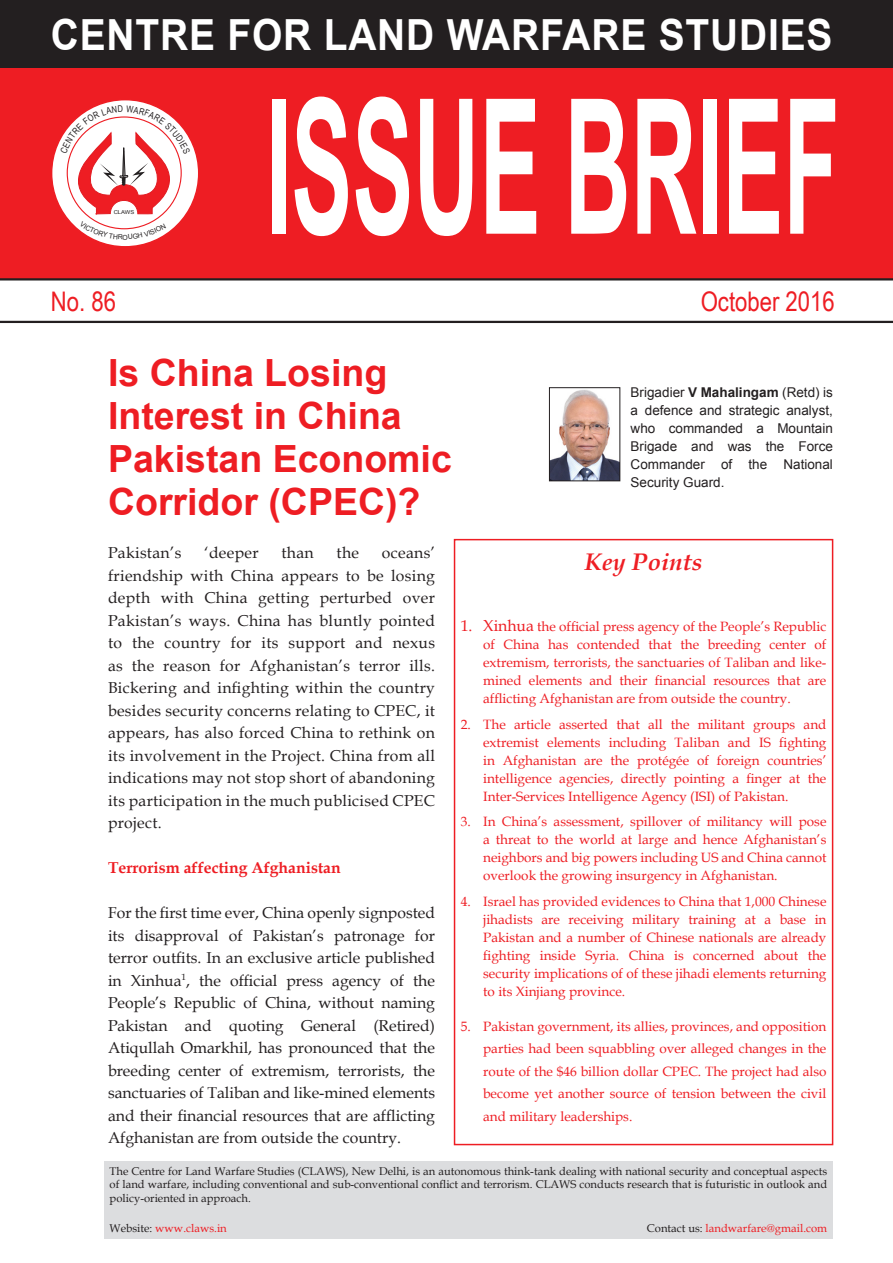
<style>
.page{position:relative;width:893px;height:1263px;background:#fff}
.page>*{position:absolute;margin:0;border:0;box-sizing:border-box;transform-origin:0 0}
.t1{font:700 188.4px "Arial";color:#fff;scale:.49 1}
.t2{font:700 42.9px "Arial";letter-spacing:.02em;color:#fff;scale:.91 1}
.t3{font:700 37.5px/43.2px "Arial";color:#ee1d23}
.t4{font:27px "Arial Narrow";color:#ee1d23}
.t5{font:italic 700 24px "Book Antiqua";color:#ee1d23}
.Body_text{font:15.75px/22.5px "Book Antiqua";letter-spacing:.02em;color:#231f20;text-align:justify}
.Cross_1{font:700 15.75px "Book Antiqua";color:#ee1d23}
.Body_text-2{font:13.5px/18px "Book Antiqua";color:#ee1d23;text-align:justify}
.t6{font:13.5px/18px "Arial";color:#231f20;text-align:justify}
.Body_text-3{font:11.25px/13.5px "Book Antiqua";color:#231f20;text-align:justify}
.Body_text-4{font:11.25px "Book Antiqua";color:#ee1d23}
.t7{font:5.4px "Arial";color:#231f20;scale:1.1 1}
.s1{font-weight:700}
.s2{font-size:15.75px}
.s3{color:#231f20}
</style>
<div class="page">
<div style="left:454px;top:539px;width:379px;height:606px;border:2px solid #ee1d23"></div>
<div style="left:104px;top:1161px;width:729px;height:77px;background:#dcdddf"></div>
<div style="left:0;top:67px;width:893px;height:212px;background:#ee1d23"></div>
<svg style="left:52px;top:100px;width:147px;height:147px;background:#fce4e5"></svg>
<svg style="left:0;top:278px;width:893px;height:45px"></svg>
<div style="left:0;top:0;width:893px;height:67px;background:#231f20"></div>
<img style="left:551px;top:390px;width:67px;height:89px">
<div style="left:549px;top:387px;width:71px;height:94px;border:1px solid #231f20"></div>
<svg style="left:60px;top:106px;width:130px;height:108px"></svg>
<svg style="left:80px;top:221px;width:86px;height:19px;background:#fde6e7"></svg>
<p class="t2" style="left:51px;top:7px;width:860px">CENTRE FOR LAND WARFARE STUDIES</p>
<p class="t7" style="left:114px;top:208px;width:20px">CLAWS</p>
<p class="t1" style="left:266px;top:43px;width:1172px">ISSUE BRIEF</p>
<p class="t4" style="left:51px;top:282px;width:67px">No. 86</p>
<p class="t4" style="left:701px;top:282px;width:136px">October 2016</p>
<p class="t3" style="left:108px;top:352px;width:345px">Is China Losing<br>Interest in China<br>Pakistan Economic<br>Corridor (CPEC)?</p>
<p class="Body_text" style="left:108px;top:541px;width:329px;text-indent:274px">oceans’ friendship with China appears to be losing depth with China getting perturbed over Pakistan’s ways. China has bluntly pointed to the country for its support and nexus as the reason for Afghanistan’s terror ills.<br>Bickering and infighting within the country besides security concerns relating to CPEC, it appears, has also forced China to rethink on its involvement in the Project. China from all indications may not stop short of abandoning its participation in the much publicised CPEC project.</p>
<p class="Cross_1" style="left:108px;top:857px;width:234px">Terrorism affecting Afghanistan</p>
<p class="Body_text" style="left:108px;top:901px;width:329px">For the first time ever, China openly signposted its disapproval of Pakistan’s patronage for terror outfits. In an exclusive article published in Xinhua<sup>1</sup>, the official press agency of the People’s Republic of China, without naming Pakistan and quoting General (Retired)<br>Atiqullah Omarkhil, has pronounced that the breeding center of extremism, terrorists, the sanctuaries of Taliban and like-mined elements and their financial resources that are afflicting Afghanistan are from outside the country.</p>
<p class="Body_text" style="left:108px;top:541px;width:75px">Pakistan’s</p>
<p class="Body_text" style="left:204px;top:541px;width:56px">‘deeper</p>
<p class="Body_text" style="left:281px;top:541px;width:34px">than</p>
<p class="Body_text" style="left:337px;top:541px;width:24px">the</p>
<p class="t6" style="left:631px;top:384px;width:204px">Brigadier <span class="s1">V Mahalingam</span> (Retd) is a defence and strategic analyst, who commanded a Mountain Brigade and was the Force Commander of the National Security Guard.</p>
<p class="t5" style="left:585px;top:545px;width:120px">Key Points</p>
<p class="Body_text-2" style="left:483px;top:617px;width:345px;text-indent:-22px"><span class="s2">1. Xinhua</span> the official press agency of the People’s Republic of China has contended that the breeding center of extremism, terrorists, the sanctuaries of Taliban and like&shy;mined elements and their financial resources that are afflicting Afghanistan are from outside the country.</p>
<p class="Body_text-2" style="left:483px;top:715px;width:345px;text-indent:-22px">2. The article asserted that all the militant groups and extremist elements including Taliban and IS fighting in Afghanistan are the protégée of foreign countries’ intelligence agencies, directly pointing a finger at the Inter-Services Intelligence Agency (ISI) of Pakistan.</p>
<p class="Body_text-2" style="left:483px;top:812px;width:345px;text-indent:-22px">3. In China’s assessment, spillover of militancy will pose a threat to the world at large and hence Afghanistan’s neighbors and big powers including US and China cannot overlook the growing insurgency in Afghanistan.</p>
<p class="Body_text-2" style="left:483px;top:892px;width:345px;text-indent:-22px">4. Israel has provided evidences to China that 1,000 Chinese jihadists are receiving military training at a base in Pakistan and a number of Chinese nationals are already fighting inside Syria. China is concerned about the security implications of of these jihadi elements returning to its Xinjiang province.</p>
<p class="Body_text-2" style="left:483px;top:1014px;width:345px;line-height:22.5px;text-indent:-22px">5. Pakistan government, its allies, provinces, and opposition parties had been squabbling over alleged changes in the route of the $46 billion dollar CPEC. The project had also become yet another source of tension between the civil and military leaderships.</p>
<p class="Body_text-3" style="left:110px;top:1164px;width:719px">The Centre for Land Warfare Studies (CLAWS), New Delhi, is an autonomous think-tank dealing with national security and conceptual aspects of land warfare, including conventional and sub-conventional conflict and terrorism. CLAWS conducts research that is futuristic in outlook and policy-oriented in approach.</p>
<p class="Body_text-4" style="left:110px;top:1220px;width:119px"><span class="s3">Website:</span> www.claws.in</p>
<p class="Body_text-4" style="left:647px;top:1220px;width:182px"><span class="s3">Contact us:</span> landwarfare@gmail.com</p>
</div>
